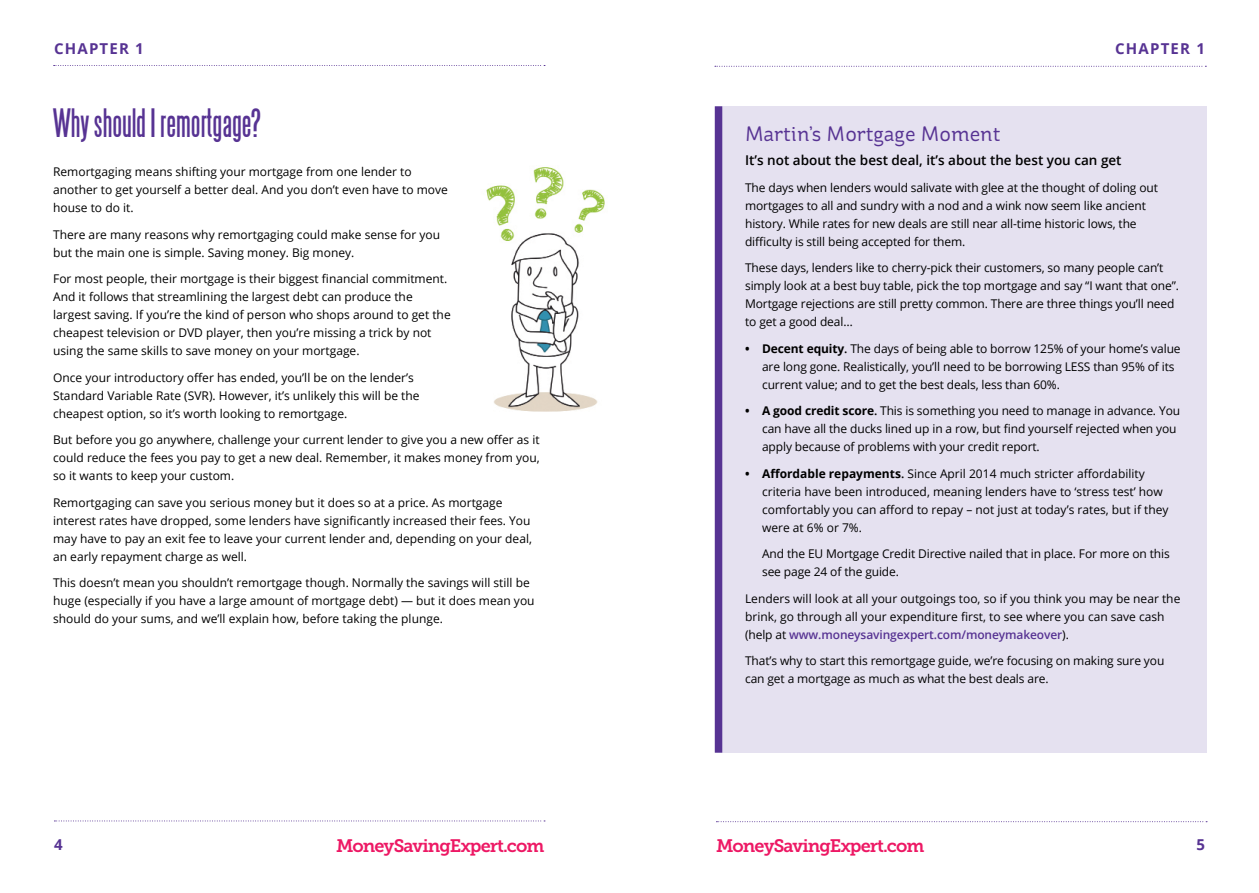
<style>
.page{position:relative;width:1259px;height:893px;background:#fff}
.page>*{position:absolute;margin:0;border:0;box-sizing:border-box;transform-origin:0 0}
.t1{font:36px "Steelfish";color:#573393}
.t2{font:21px "St Ryde";color:#573393}
.t3{font:18px "Museo Slab 700";letter-spacing:-.05em;color:#ed1864}
.t4{font:700 15px "Open Sans";letter-spacing:.08em;color:#573393}
.t5{font:600 13.5px "Open Sans";color:#000}
.t6{font:12px/18px "Open Sans";color:#000}
.s1{font-weight:700}
.s2{font-weight:600}
.s3{font-weight:600;color:#573393}
</style>
<div class="page">
<svg style="left:54px;top:65px;width:491px;height:1px"></svg>
<svg style="left:54px;top:821px;width:491px;height:1px"></svg>
<img style="left:486px;top:167px;width:119px;height:245px">
<svg style="left:715px;top:66px;width:491px;height:1px"></svg>
<svg style="left:716px;top:821px;width:491px;height:1px"></svg>
<div style="left:715px;top:106px;width:491px;height:647px;background:#e5e1f0"></div>
<div style="left:715px;top:106px;width:7px;height:647px;background:#573393"></div>
<p class="t4" style="left:54px;top:38px;width:91px">CHAPTER 1</p>
<p class="t4" style="left:1115px;top:38px;width:91px">CHAPTER 1</p>
<h1 class="t1" style="left:53px;top:104px;width:210px">Why should I remortgage?</h1>
<p class="t6" style="left:53px;top:163px;width:396px">Remortgaging means shifting your mortgage from one lender to another to get yourself a better deal. And you don’t even have to move house to do it.</p>
<p class="t6" style="left:53px;top:225px;width:388px">There are many reasons why remortgaging could make sense for you but the main one is simple. Saving money. Big money.</p>
<p class="t6" style="left:53px;top:270px;width:399px">For most people, their mortgage is their biggest financial commitment.<br>And it follows that streamlining the largest debt can produce the largest saving. If you’re the kind of person who shops around to get the cheapest television or DVD player, then you’re missing a trick by not using the same skills to save money on your mortgage.</p>
<p class="t6" style="left:53px;top:368px;width:368px">Once your introductory offer has ended, you’ll be on the lender’s<br>Standard Variable Rate (SVR). However, it’s unlikely this will be the cheapest option, so it’s worth looking to remortgage.</p>
<p class="t6" style="left:53px;top:431px;width:488px;text-align:justify">But before you go anywhere, challenge your current lender to give you a new offer as it could reduce the fees you pay to get a new deal. Remember, it makes money from you, so it wants to keep your custom.</p>
<p class="t6" style="left:53px;top:493px;width:480px">Remortgaging can save you serious money but it does so at a price. As mortgage interest rates have dropped, some lenders have significantly increased their fees. You may have to pay an exit fee to leave your current lender and, depending on your deal, an early repayment charge as well.</p>
<p class="t6" style="left:53px;top:574px;width:483px">This doesn’t mean you shouldn’t remortgage though. Normally the savings will still be huge (especially if you have a large amount of mortgage debt) — but it does mean you should do your sums, and we’ll explain how, before taking the plunge.</p>
<h2 class="t2" style="left:745px;top:121px;width:257px">Martin’s Mortgage Moment</h2>
<p class="t5" style="left:745px;top:151px;width:378px">It’s not about the best deal, it’s about the best you can get</p>
<p class="t6" style="left:745px;top:178px;width:414px">The days when lenders would salivate with glee at the thought of doling out mortgages to all and sundry with a nod and a wink now seem like ancient history. While rates for new deals are still near all-time historic lows, the difficulty is still being accepted for them.</p>
<p class="t6" style="left:745px;top:259px;width:435px">These days, lenders like to cherry-pick their customers, so many people can’t simply look at a best buy table, pick the top mortgage and say “I want that one”.<br>Mortgage rejections are still pretty common. There are three things you’ll need to get a good deal…</p>
<p class="t6" style="left:762px;top:339px;width:420px;text-indent:-17px"><span class="s1">• Decent equity</span><span class="s2">.</span> The days of being able to borrow 125% of your home’s value are long gone. Realistically, you’ll need to be borrowing LESS than 95% of its current value; and to get the best deals, less than 60%.</p>
<p class="t6" style="left:762px;top:402px;width:419px;text-indent:-17px"><span class="s1">• A good credit score</span><span class="s2">.</span> This is something you need to manage in advance. You can have all the ducks lined up in a row, but find yourself rejected when you apply because of problems with your credit report.</p>
<p class="t6" style="left:762px;top:464px;width:408px;text-indent:-17px"><span class="s1">• Affordable repayments</span><span class="s2">.</span> Since April 2014 much stricter affordability criteria have been introduced, meaning lenders have to ‘stress test’ how comfortably you can afford to repay – not just at today’s rates, but if they were at 6% or 7%.</p>
<p class="t6" style="left:762px;top:545px;width:409px">And the EU Mortgage Credit Directive nailed that in place. For more on this see page 24 of the guide.</p>
<p class="t6" style="left:745px;top:589px;width:437px">Lenders will look at all your outgoings too, so if you think you may be near the brink, go through all your expenditure first, to see where you can save cash (help at <span class="s3">www.moneysavingexpert.com/moneymakeover</span>).</p>
<p class="t6" style="left:745px;top:652px;width:421px">That’s why to start this remortgage guide, we’re focusing on making sure you can get a mortgage as much as what the best deals are.</p>
<p class="t4" style="left:54px;top:834px;width:10px">4</p>
<h3 class="t3" style="left:336px;top:836px;width:210px">MoneySavingExpert.com</h3>
<h3 class="t3" style="left:716px;top:836px;width:210px">MoneySavingExpert.com</h3>
<p class="t4" style="left:1196px;top:834px;width:10px">5</p>
</div>
